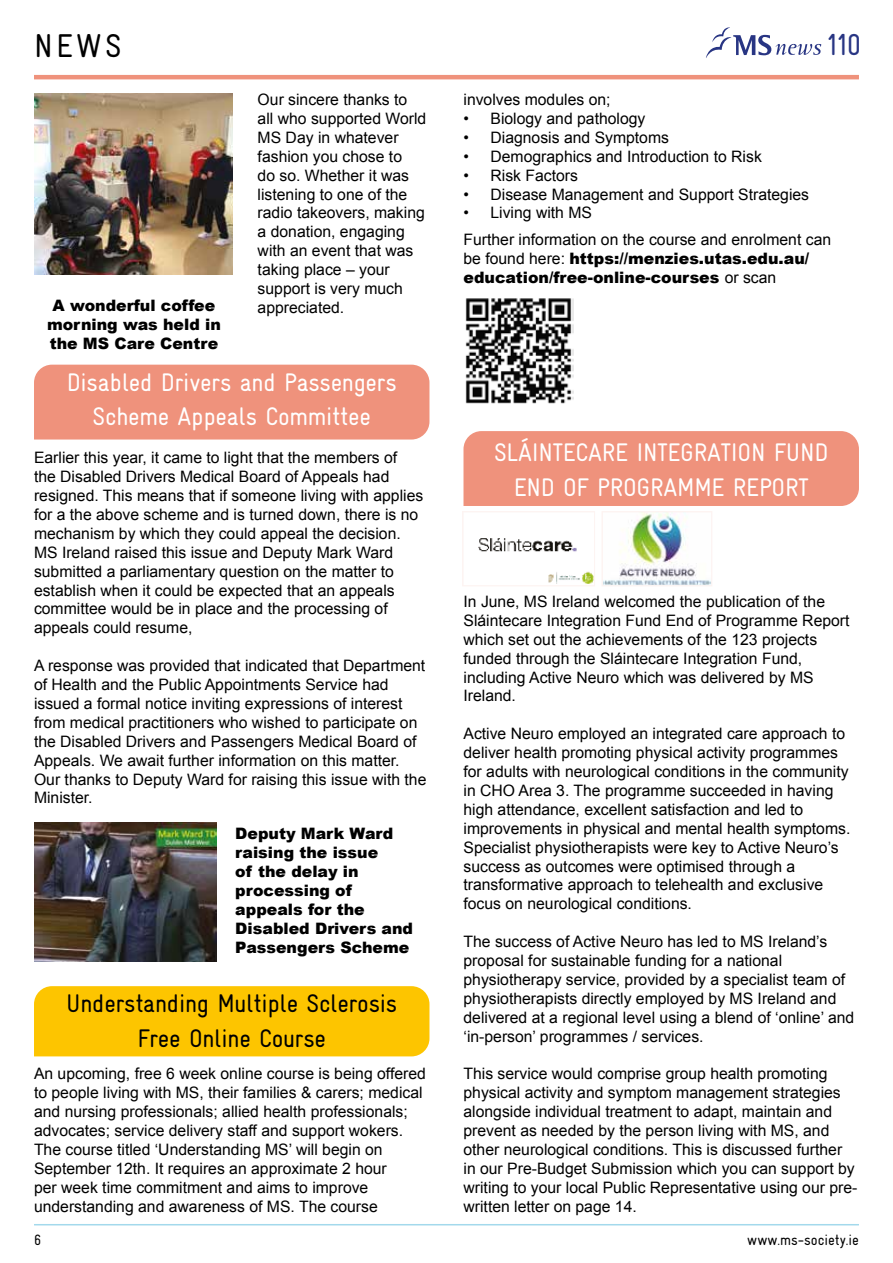
<style>
.page{position:relative;width:893px;height:1263px;background:#fff}
.page>*{position:absolute;margin:0;border:0;box-sizing:border-box;transform-origin:0 0}
.t1{font:33px "Gravur Condensed";color:#000}
.t2{font:30.3px "Gravur Condensed";color:#283583}
.t3{font:25.5px/34.5px "Gravur Condensed";letter-spacing:-.01em;color:#fff;text-align:center}
.t4{font:25.5px/34.5px "Gravur Condensed";letter-spacing:-.01em;color:#000;text-align:center}
.t5{font:15.75px/18.9px "Arial";color:#000}
.t6{font:900 15.75px/18.9px "Arial";color:#000}
.t7{font:15px "Gravur Condensed";color:#000}
.s1{font-weight:400}
</style>
<div class="page">
<svg style="left:706px;top:27px;width:115px;height:31px"></svg>
<div style="left:34px;top:365px;width:395px;height:74px;background:#ef927c"></div>
<div style="left:463px;top:431px;width:396px;height:75px;background:#ef927c"></div>
<div style="left:34px;top:986px;width:395px;height:70px;background:#fdc500"></div>
<hr style="left:34px;top:1224px;width:825px;height:1px;background:#a3d9ec">
<hr style="left:34px;top:75px;width:825px;height:4px;background:#ef927c">
<img style="left:34px;top:94px;width:198px;height:180px">
<img style="left:34px;top:823px;width:183px;height:138px">
<img style="left:465px;top:298px;width:108px;height:106px">
<img style="left:478px;top:538px;width:114px;height:46px">
<div style="left:462px;top:511px;width:133px;height:75px;border:1px solid #fdf4f2"></div>
<img style="left:604px;top:514px;width:106px;height:70px">
<div style="left:602px;top:511px;width:110px;height:75px;border:1px solid #fdf4f2"></div>
<h1 class="t1" style="left:34px;top:27px;width:89px">NEWS</h1>
<h2 class="t2" style="left:825px;top:27px;width:38px">110</h2>
<p class="t6" style="left:47px;top:295px;width:175px;text-align:center">A wonderful coffee morning was held in the MS Care Centre</p>
<p class="t5" style="left:258px;top:90px;width:170px">Our sincere thanks to all who supported World<br>MS Day in whatever fashion you chose to<br>do so. Whether it was listening to one of the radio takeovers, making a donation, engaging with an event that was taking place – your support is very much appreciated.</p>
<h3 class="t3" style="left:67px;top:365px;width:332px">Disabled Drivers and Passengers<br>Scheme Appeals Committee</h3>
<p class="t5" style="left:34px;top:448px;width:391px">Earlier this year, it came to light that the members of<br>the Disabled Drivers Medical Board of Appeals had resigned. This means that if someone living with applies for a the above scheme and is turned down, there is no mechanism by which they could appeal the decision.<br>MS Ireland raised this issue and Deputy Mark Ward submitted a parliamentary question on the matter to establish when it could be expected that an appeals committee would be in place and the processing of appeals could resume,</p>
<p class="t5" style="left:34px;top:656px;width:394px">A response was provided that indicated that Department of Health and the Public Appointments Service had issued a formal notice inviting expressions of interest from medical practitioners who wished to participate on the Disabled Drivers and Passengers Medical Board of Appeals. We await further information on this matter.<br>Our thanks to Deputy Ward for raising this issue with the Minister.</p>
<p class="t6" style="left:235px;top:823px;width:179px">Deputy Mark Ward raising the issue<br>of the delay in processing of appeals for the<br>Disabled Drivers and<br>Passengers Scheme</p>
<h3 class="t4" style="left:66px;top:986px;width:332px">Understanding Multiple Sclerosis<br>Free Online Course</h3>
<p class="t5" style="left:34px;top:1064px;width:393px">An upcoming, free 6 week online course is being offered to people living with MS, their families &amp; carers; medical and nursing professionals; allied health professionals; advocates; service delivery staff and support wokers.<br>The course titled ‘Understanding MS’ will begin on September 12th. It requires an approximate 2 hour<br>per week time commitment and aims to improve understanding and awareness of MS. The course</p>
<p class="t5" style="left:463px;top:90px;width:149px">involves modules on;</p>
<p class="t5" style="left:463px;top:109px;width:183px">• Biology and pathology</p>
<p class="t5" style="left:463px;top:128px;width:207px">• Diagnosis and Symptoms</p>
<p class="t5" style="left:463px;top:147px;width:300px">• Demographics and Introduction to Risk</p>
<p class="t5" style="left:463px;top:166px;width:116px">• Risk Factors</p>
<p class="t5" style="left:463px;top:185px;width:347px">• Disease Management and Support Strategies</p>
<p class="t5" style="left:463px;top:200px;width:369px;line-height:26.4px">• Living with MS<br>Further information on the course and enrolment can</p>
<p class="t6" style="left:463px;top:248px;width:347px"><span class="s1">be found here:</span> https://menzies.utas.edu.au/ education/free-online-courses <span class="s1">or scan</span></p>
<h3 class="t3" style="left:494px;top:435px;width:336px">SLÁINTECARE INTEGRATION FUND<br>END OF PROGRAMME REPORT</h3>
<p class="t5" style="left:463px;top:592px;width:388px">In June, MS Ireland welcomed the publication of the Sláintecare Integration Fund End of Programme Report which set out the achievements of the 123 projects funded through the Sláintecare Integration Fund, including Active Neuro which was delivered by MS Ireland.</p>
<p class="t5" style="left:463px;top:724px;width:388px">Active Neuro employed an integrated care approach to deliver health promoting physical activity programmes for adults with neurological conditions in the community in CHO Area 3. The programme succeeded in having high attendance, excellent satisfaction and led to improvements in physical and mental health symptoms.<br>Specialist physiotherapists were key to Active Neuro’s success as outcomes were optimised through a transformative approach to telehealth and exclusive focus on neurological conditions.</p>
<p class="t5" style="left:463px;top:932px;width:392px">The success of Active Neuro has led to MS Ireland’s proposal for sustainable funding for a national physiotherapy service, provided by a specialist team of physiotherapists directly employed by MS Ireland and delivered at a regional level using a blend of ‘online’ and ‘in-person’ programmes / services.</p>
<p class="t5" style="left:463px;top:1065px;width:395px">This service would comprise group health promoting physical activity and symptom management strategies alongside individual treatment to adapt, maintain and prevent as needed by the person living with MS, and other neurological conditions. This is discussed further in our Pre-Budget Submission which you can support by writing to your local Public Representative using our pre&shy;written letter on page 14.</p>
<p class="t7" style="left:34px;top:1231px;width:9px">6</p>
<p class="t7" style="left:747px;top:1231px;width:113px">www.ms-society.ie</p>
</div>
